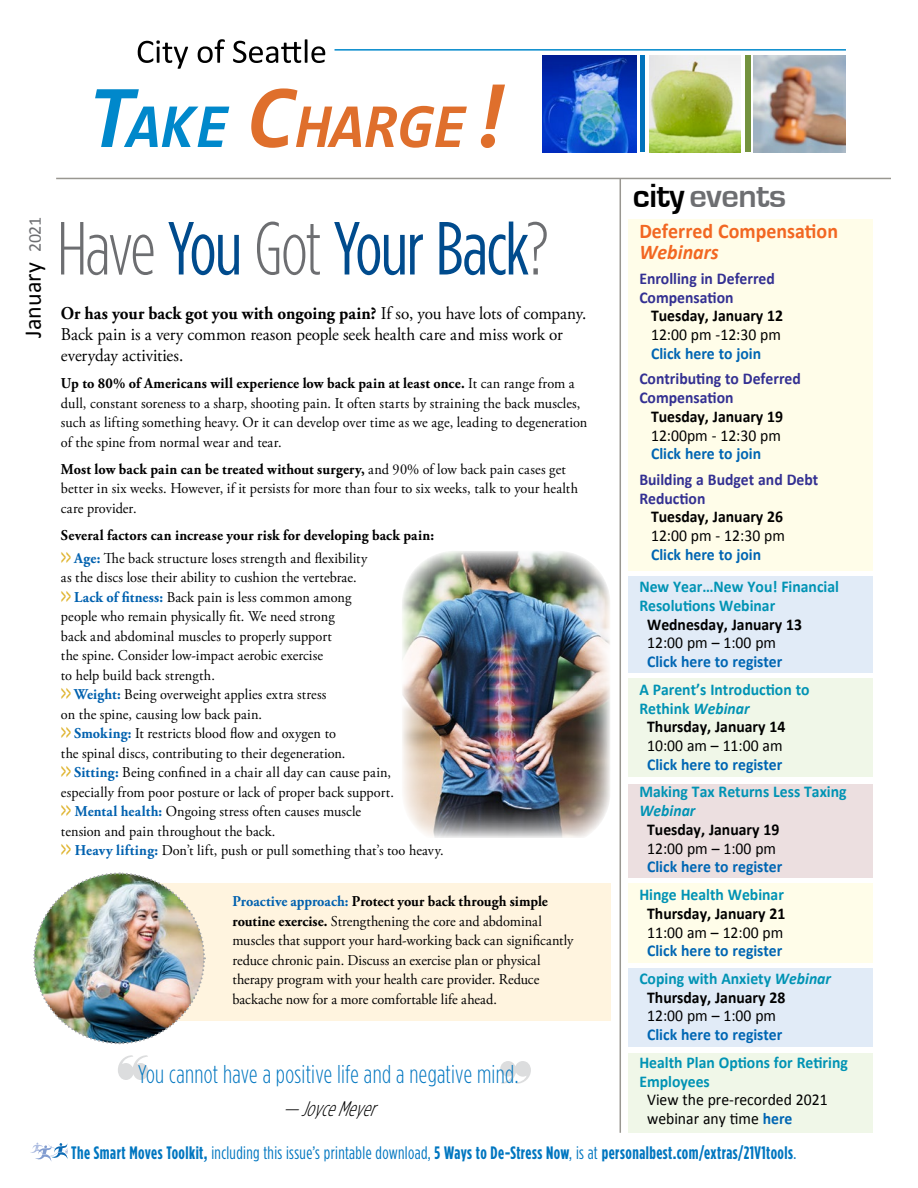
<style>
.page{position:relative;width:918px;height:1188px;background:#fff}
.page>*{position:absolute;margin:0;border:0;box-sizing:border-box;transform-origin:0 0}
.t1{font:75px "Gotham Condensed";letter-spacing:-.02em;color:#004b8d}
.Body_Text_-_Normal{font:700 34.5px "Eurostile";letter-spacing:-.01em;color:#6d6e71}
.t2{font:300 25.5px "Gotham Condensed";letter-spacing:.01em;color:#0076c0;scale:.95 1}
.subhead{font:24px "Calibri";color:#000}
.t3{font:700 21px/21px "Calibri";color:#f26722;scale:.95 1}
.t4{font:italic 300 21px "Gotham Condensed";color:#000;scale:1.25 1}
.Main_Body_Text_HOPE{font:18px/21px "Adobe Garamond Pro";letter-spacing:-.005em;color:#000;scale:.95 1}
.t5{font:700 18px "Gotham Condensed";letter-spacing:.025em;color:#0076c0;scale:.95 1}
.t6{font:700 16.5px/18.8px "Calibri";color:#0066b3;scale:.95 1}
.t7{font:700 16.5px/18.8px "Calibri";color:#0093b4;scale:.95 1}
.t8{font:700 16.5px "Calibri";color:#000;scale:.95 1}
.t9{font:700 16.5px "Calibri";color:#333092;scale:.95 1}
.t10{font:16.5px/19px "Calibri";color:#000;scale:.95 1}
.Main_Body_Text_HOPE-2{font:15px/19.5px "Adobe Garamond Pro";letter-spacing:.005em;color:#000;scale:.95 1}
.Main_Body_Text_HOPE-3{font:700 15px "Adobe Garamond Pro";letter-spacing:.015em;color:#000;scale:.95 1}
.s1{font-size:18px;color:#6d6e71}
.s2{font-weight:300;color:#6d6e71}
.s3{font-weight:700}
.s4{font-weight:700;font-size:27px;color:#dfb42f}
.s5{font-weight:700;color:#0061af}
.s6{color:#000}
.s7{font-style:italic}
.s8{font-weight:400;color:#000}
.s9{font-weight:700;color:#0066b3}
.s10{font-weight:400}
</style>
<div class="page">
<div style="left:628px;top:1053px;width:245px;height:80px;background:#f0f7e8"></div>
<div style="left:628px;top:968px;width:245px;height:79px;background:#e1ebf7"></div>
<hr style="left:620px;top:179px;width:1px;height:954px;background:#999791">
<hr style="left:56px;top:178px;width:835px;height:1px;background:#999791">
<svg style="left:500px;top:1061px;width:31px;height:23px"></svg>
<svg style="left:118px;top:1055px;width:30px;height:25px"></svg>
<div style="left:78px;top:883px;width:532px;height:138px;background:#fff4df"></div>
<img style="left:402px;top:551px;width:208px;height:287px">
<img style="left:33px;top:872px;width:173px;height:173px">
<svg style="left:30px;top:1143px;width:38px;height:19px"></svg>
<hr style="left:335px;top:49px;width:511px;height:2px;background:#0088cb">
<img style="left:650px;top:56px;width:90px;height:96px">
<img style="left:754px;top:56px;width:92px;height:96px">
<img style="left:543px;top:56px;width:93px;height:96px">
<div style="left:640px;top:56px;width:5px;height:96px;background:#0072bc"></div>
<div style="left:746px;top:56px;width:5px;height:96px;background:#73923e"></div>
<svg style="left:138px;top:39px;width:187px;height:30px"></svg>
<svg style="left:251px;top:85px;width:254px;height:63px"></svg>
<svg style="left:95px;top:89px;width:134px;height:58px"></svg>
<div style="left:628px;top:884px;width:245px;height:79px;background:#fffde9"></div>
<div style="left:628px;top:784px;width:245px;height:93px;background:#ecdfe0"></div>
<div style="left:628px;top:219px;width:245px;height:351px;background:#fffde9"></div>
<div style="left:628px;top:678px;width:245px;height:98px;background:#f0f7e8"></div>
<div style="left:628px;top:576px;width:245px;height:97px;background:#e1ebf7"></div>
<p class="subhead" style="left:18px;top:338px;width:122px;rotate:-90deg">January <span class="s1">2021</span></p>
<p class="t1" style="left:57px;top:206px;width:493px"><span class="s2">Have</span> You <span class="s2">Got</span> Your Back<span class="s2">?</span></p>
<p class="Main_Body_Text_HOPE" style="left:61px;top:304px;width:555px"><span class="s3">Or has your back got you with ongoing pain?</span> If so, you have lots of company.<br>Back pain is a very common reason people seek health care and miss work or everyday activities.</p>
<p class="Main_Body_Text_HOPE-2" style="left:61px;top:374px;width:556px"><span class="s3">Up to 80% of Americans will experience low back pain at least once.</span> It can range from a dull, constant soreness to a sharp, shooting pain. It often starts by straining the back muscles, such as lifting something heavy. Or it can develop over time as we age, leading to degeneration of the spine from normal wear and tear.</p>
<p class="Main_Body_Text_HOPE-2" style="left:61px;top:460px;width:546px"><span class="s3">Most low back pain can be treated without surgery,</span> and 90% of low back pain cases get better in six weeks. However, if it persists for more than four to six weeks, talk to your health care provider.</p>
<p class="Main_Body_Text_HOPE-3" style="left:61px;top:526px;width:394px">Several factors can increase your risk for developing back pain:</p>
<p class="Main_Body_Text_HOPE-2" style="left:61px;top:549px;width:324px"><span class="s4">&gt;&gt;</span> <span class="s5">Age:</span> The back structure loses strength and flexibility as the discs lose their ability to cushion the vertebrae.</p>
<p class="Main_Body_Text_HOPE-2" style="left:61px;top:588px;width:307px"><span class="s4">&gt;&gt;</span> <span class="s5">Lack of fitness:</span> Back pain is less common among people who remain physically fit. We need strong back and abdominal muscles to properly support the spine. Consider low-impact aerobic exercise<br>to help build back strength.</p>
<p class="Main_Body_Text_HOPE-2" style="left:61px;top:685px;width:281px"><span class="s4">&gt;&gt;</span> <span class="s5">Weight:</span> Being overweight applies extra stress on the spine, causing low back pain.</p>
<p class="Main_Body_Text_HOPE-2" style="left:61px;top:724px;width:301px"><span class="s4">&gt;&gt;</span> <span class="s5">Smoking:</span> It restricts blood flow and oxygen to the spinal discs, contributing to their degeneration.</p>
<p class="Main_Body_Text_HOPE-2" style="left:61px;top:763px;width:352px"><span class="s4">&gt;&gt;</span> <span class="s5">Sitting:</span> Being confined in a chair all day can cause pain, especially from poor posture or lack of proper back support.</p>
<p class="Main_Body_Text_HOPE-2" style="left:61px;top:802px;width:318px"><span class="s4">&gt;&gt;</span> <span class="s5">Mental health:</span> Ongoing stress often causes muscle tension and pain throughout the back.</p>
<p class="Main_Body_Text_HOPE-2" style="left:61px;top:841px;width:404px"><span class="s4">&gt;&gt;</span> <span class="s5">Heavy lifting:</span> Don’t lift, push or pull something that’s too heavy.</p>
<p class="Main_Body_Text_HOPE-2" style="left:232px;top:892px;width:360px"><span class="s5">Proactive approach:</span> <span class="s3">Protect your back through simple routine exercise.</span> Strengthening the core and abdominal muscles that support your hard-working back can significantly reduce chronic pain. Discuss an exercise plan or physical therapy program with your health care provider. Reduce backache now for a more comfortable life ahead.</p>
<p class="t2" style="left:138px;top:1060px;width:402px">You cannot have a positive life and a negative mind.</p>
<p class="t4" style="left:282px;top:1097px;width:82px">—JoyceMeyer</p>
<p class="Body_Text_-_Normal" style="left:633px;top:177px;width:155px"><span class="s6">city</span> events</p>
<p class="t3" style="left:639px;top:220px;width:211px">Deferred Compensation<br><span class="s7">Webinars</span></p>
<p class="t9" style="left:639px;top:268px;width:144px">Enrolling in Deferred</p>
<p class="t9" style="left:639px;top:287px;width:101px">Compensation</p>
<p class="t8" style="left:651px;top:305px;width:141px">Tuesday, January 12</p>
<p class="t10" style="left:651px;top:324px;width:138px">12:00 pm -12:30 pm</p>
<p class="t6" style="left:651px;top:344px;width:117px">Click here to join</p>
<p class="t9" style="left:639px;top:368px;width:172px">Contributing to Deferred</p>
<p class="t9" style="left:639px;top:387px;width:101px">Compensation</p>
<p class="t8" style="left:651px;top:406px;width:141px">Tuesday, January 19</p>
<p class="t10" style="left:651px;top:425px;width:138px">12:00pm - 12:30 pm</p>
<p class="t6" style="left:651px;top:445px;width:117px">Click here to join</p>
<p class="t9" style="left:639px;top:469px;width:190px">Building a Budget and Debt</p>
<p class="t9" style="left:639px;top:488px;width:71px">Reduction</p>
<p class="t8" style="left:651px;top:506px;width:141px">Tuesday, January 26</p>
<p class="t10" style="left:651px;top:525px;width:142px">12:00 pm - 12:30 pm</p>
<p class="t6" style="left:651px;top:545px;width:117px">Click here to join</p>
<p class="t7" style="left:639px;top:577px;width:212px">New Year…New You! Financial<br>Resolutions Webinar</p>
<p class="t8" style="left:647px;top:614px;width:165px">Wednesday, January 13</p>
<p class="t6" style="left:647px;top:634px;width:144px"><span class="s8">12:00 pm – 1:00 pm<br></span>Click here to register</p>
<p class="t7" style="left:639px;top:680px;width:181px">A Parent’s Introduction to<br>Rethink <span class="s7">Webinar</span></p>
<p class="t8" style="left:647px;top:716px;width:147px">Thursday, January 14</p>
<p class="t6" style="left:647px;top:736px;width:144px"><span class="s8">10:00 am – 11:00 am<br></span>Click here to register</p>
<p class="t7" style="left:639px;top:783px;width:220px">Making Tax Returns Less Taxing<br><span class="s7">Webinar</span></p>
<p class="t8" style="left:647px;top:819px;width:141px">Tuesday, January 19</p>
<p class="t6" style="left:647px;top:839px;width:144px"><span class="s8">12:00 pm – 1:00 pm<br></span>Click here to register</p>
<p class="t7" style="left:639px;top:885px;width:154px">Hinge Health Webinar</p>
<p class="t8" style="left:647px;top:903px;width:147px">Thursday, January 21</p>
<p class="t6" style="left:647px;top:923px;width:145px"><span class="s8">11:00 am – 12:00 pm<br></span>Click here to register</p>
<p class="t7" style="left:639px;top:969px;width:203px">Coping with Anxiety <span class="s7">Webinar</span></p>
<p class="t8" style="left:647px;top:987px;width:147px">Thursday, January 28</p>
<p class="t6" style="left:647px;top:1007px;width:144px"><span class="s8">12:00 pm – 1:00 pm<br></span>Click here to register</p>
<p class="t7" style="left:639px;top:1053px;width:221px">Health Plan Options for Retiring<br>Employees</p>
<p class="t10" style="left:647px;top:1090px;width:191px">View the pre-recorded 2021 webinar any time <span class="s9">here</span></p>
<p class="t5" style="left:71px;top:1143px;width:765px">The Smart Moves Toolkit, <span class="s10">including this issue’s printable download,</span> 5 Ways to De-Stress Now<span class="s10">, is at</span> personalbest.com/extras/21V1tools<span class="s10">.</span></p>
</div>
